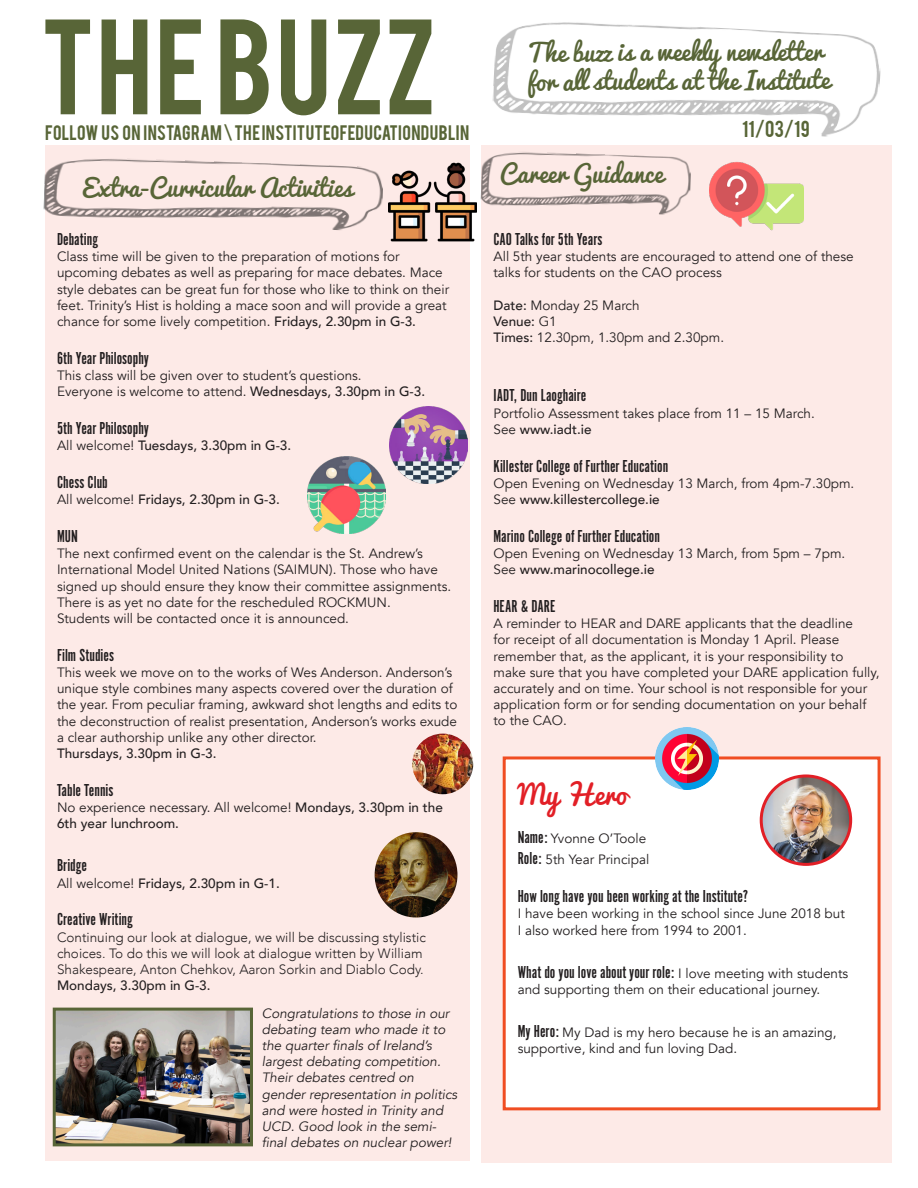
<style>
.page{position:relative;width:918px;height:1188px;background:#fff}
.page>*{position:absolute;margin:0;border:0;box-sizing:border-box;transform-origin:0 0}
.t1{font:106.5px "Bebas";letter-spacing:.02em;color:#586537}
.Body_Text{font:27px "Pacifico";color:#e21f26}
.Body_Text-2{font:24px "Pacifico";color:#586537}
.Body_Text-3{font:18px "Alternate Got No 1 D";color:#231f20}
.Body_Text-4{font:18px "Bebas";color:#586537}
.Body_Text-5{font:16.5px "Bebas";letter-spacing:.015em;color:#586537}
.Body_Text-6{font:13.5px/16.2px "Avenir";color:#231f20}
.Body_Text-7{font:500 13.5px/16.2px "Avenir";color:#231f20}
.Body_Text-8{font:italic 13.5px/16.2px "Avenir";color:#231f20}
.Body_Text-9{font:300 13.5px/16.2px "Avenir";color:#231f20}
.s1{font-weight:500}
.s2{font-weight:400}
.s3{font-family:"Alternate Got No 1 D";font-size:18px}
.s4{font-family:"Avenir";font-size:13.5px}
</style>
<div class="page">
<div style="left:482px;top:145px;width:410px;height:1017px;background:#fdeae7"></div>
<img style="left:492px;top:22px;width:389px;height:115px">
<div style="left:45px;top:145px;width:425px;height:1016px;background:#fdeae7"></div>
<img style="left:43px;top:159px;width:340px;height:71px">
<div style="left:504px;top:758px;width:375px;height:351px;background:#fff"></div>
<div style="left:503px;top:756px;width:378px;height:354px;border:3px solid #f04d22"></div>
<img style="left:762px;top:778px;width:89px;height:86px">
<div style="left:760px;top:774px;width:92px;height:92px;border:3px solid #e21f26;border-radius:50%"></div>
<img style="left:480px;top:150px;width:211px;height:65px">
<img style="left:656px;top:728px;width:62px;height:62px">
<img style="left:57px;top:1012px;width:192px;height:130px">
<div style="left:53px;top:1008px;width:200px;height:138px;border:3px solid #586537"></div>
<img style="left:389px;top:162px;width:88px;height:80px">
<img style="left:390px;top:406px;width:77px;height:78px">
<img style="left:308px;top:456px;width:77px;height:77px">
<img style="left:709px;top:162px;width:95px;height:69px">
<img style="left:412px;top:734px;width:61px;height:60px;border-radius:30px">
<img style="left:375px;top:832px;width:83px;height:86px">
<p class="t1" style="left:41px;top:-11px;width:397px">THE BUZZ</p>
<p class="Body_Text-5" style="left:45px;top:121px;width:425px">FOLLOW US ON INSTAGRAM \ THE INSTITUTEOFEDUCATIONDUBLIN</p>
<p class="Body_Text-4" style="left:742px;top:116px;width:69px">11/03/19</p>
<p class="Body_Text-2" style="left:82px;top:166px;width:272px">Extra-Curricular Activities</p>
<p class="Body_Text-2" style="left:527px;top:31px;width:297px">The buzz is a weekly newsletter</p>
<p class="Body_Text-2" style="left:527px;top:60px;width:304px">for all students at the Institute</p>
<p class="Body_Text-2" style="left:500px;top:153px;width:164px">Career Guidance</p>
<p class="Body_Text-3" style="left:57px;top:230px;width:42px">Debating</p>
<p class="Body_Text-6" style="left:57px;top:249px;width:394px">Class time will be given to the preparation of motions for upcoming debates as well as preparing for mace debates. Mace style debates can be great fun for those who like to think on their feet. Trinity’s Hist is holding a mace soon and will provide a great chance for some lively competition. <span class="s1">Fridays, 2.30pm in G-3.</span></p>
<p class="Body_Text-3" style="left:57px;top:348px;width:94px">6th Year Philosophy</p>
<p class="Body_Text-6" style="left:57px;top:367px;width:306px">This class will be given over to student’s questions.</p>
<p class="Body_Text-6" style="left:57px;top:384px;width:370px">Everyone is welcome to attend. <span class="s1">Wednesdays, 3.30pm in G-3.</span></p>
<p class="Body_Text-3" style="left:57px;top:419px;width:94px">5th Year Philosophy</p>
<p class="Body_Text-7" style="left:57px;top:437px;width:236px"><span class="s2">All welcome!</span> Tuesdays, 3.30pm in G-3.</p>
<p class="Body_Text-3" style="left:57px;top:473px;width:52px">Chess Club</p>
<p class="Body_Text-7" style="left:57px;top:491px;width:224px"><span class="s2">All welcome!</span> Fridays, 2.30pm in G-3.</p>
<p class="Body_Text-3" style="left:57px;top:527px;width:22px">MUN</p>
<p class="Body_Text-6" style="left:57px;top:546px;width:396px">The next confirmed event on the calendar is the St. Andrew’s International Model United Nations (SAIMUN). Those who have signed up should ensure they know their committee assignments.<br>There is as yet no date for the rescheduled ROCKMUN.</p>
<p class="Body_Text-6" style="left:57px;top:610px;width:294px">Students will be contacted once it is announced.</p>
<p class="Body_Text-3" style="left:57px;top:645px;width:59px">Film Studies</p>
<p class="Body_Text-6" style="left:57px;top:664px;width:402px">This week we move on to the works of Wes Anderson. Anderson’s unique style combines many aspects covered over the duration of the year. From peculiar framing, awkward shot lengths and edits to the deconstruction of realist presentation, Anderson’s works exude a clear authorship unlike any other director.</p>
<p class="Body_Text-7" style="left:57px;top:744px;width:161px">Thursdays, 3.30pm in G-3.</p>
<p class="Body_Text-3" style="left:57px;top:780px;width:58px">Table Tennis</p>
<p class="Body_Text-7" style="left:57px;top:798px;width:387px"><span class="s2">No experience necessary. All welcome!</span> Mondays, 3.30pm in the<br>6th year lunchroom.</p>
<p class="Body_Text-3" style="left:57px;top:856px;width:32px">Bridge</p>
<p class="Body_Text-7" style="left:57px;top:874px;width:224px"><span class="s2">All welcome!</span> Fridays, 2.30pm in G-1.</p>
<p class="Body_Text-3" style="left:57px;top:910px;width:77px">Creative Writing</p>
<p class="Body_Text-9" style="left:57px;top:929px;width:370px">Continuing our look at dialogue, we will be discussing stylistic choices. To do this we will look at dialogue written by William Shakespeare, Anton Chehkov, Aaron Sorkin and Diablo Cody.<br><span class="s1">Mondays, 3.30pm in G-3.</span></p>
<p class="Body_Text-8" style="left:262px;top:1005px;width:197px">Congratulations to those in our debating team who made it to the quarter finals of Ireland’s largest debating competition.<br>Their debates centred on gender representation in politics and were hosted in Trinity and<br>UCD. Good look in the semi&shy;final debates on nuclear power!</p>
<p class="Body_Text-3" style="left:494px;top:229px;width:111px">CAO Talks for 5th Years</p>
<p class="Body_Text-6" style="left:494px;top:249px;width:362px">All 5th year students are encouraged to attend one of these talks for students on the CAO process</p>
<p class="Body_Text-6" style="left:494px;top:297px;width:148px"><span class="s1">Date:</span> Monday 25 March</p>
<p class="Body_Text-7" style="left:494px;top:312px;width:65px">Venue: <span class="s2">G1</span></p>
<p class="Body_Text-6" style="left:494px;top:330px;width:232px"><span class="s1">Times:</span> 12.30pm, 1.30pm and 2.30pm.</p>
<p class="Body_Text-3" style="left:494px;top:386px;width:95px">IADT, Dun Laoghaire</p>
<p class="Body_Text-6" style="left:494px;top:405px;width:323px">Portfolio Assessment takes place from 11 – 15 March.</p>
<p class="Body_Text-7" style="left:494px;top:420px;width:100px"><span class="s2">See</span> www.iadt.ie</p>
<p class="Body_Text-3" style="left:494px;top:456px;width:176px">Killester College of Further Education</p>
<p class="Body_Text-6" style="left:494px;top:475px;width:362px">Open Evening on Wednesday 13 March, from 4pm-7.30pm.</p>
<p class="Body_Text-7" style="left:494px;top:490px;width:168px"><span class="s2">See</span> www.killestercollege.ie</p>
<p class="Body_Text-3" style="left:494px;top:526px;width:168px">Marino College of Further Education</p>
<p class="Body_Text-6" style="left:494px;top:546px;width:353px">Open Evening on Wednesday 13 March, from 5pm – 7pm.</p>
<p class="Body_Text-7" style="left:494px;top:561px;width:163px"><span class="s2">See</span> www.marinocollege.ie</p>
<p class="Body_Text-3" style="left:494px;top:597px;width:64px">HEAR &amp; DARE</p>
<p class="Body_Text-6" style="left:494px;top:616px;width:388px">A reminder to HEAR and DARE applicants that the deadline<br>for receipt of all documentation is Monday 1 April. Please remember that, as the applicant, it is your responsibility to<br>make sure that you have completed your DARE application fully, accurately and on time. Your school is not responsible for your application form or for sending documentation on your behalf to the CAO.</p>
<p class="Body_Text" style="left:518px;top:771px;width:111px">My Hero</p>
<p class="Body_Text-6" style="left:518px;top:830px;width:130px"><span class="s3">Name:</span> Yvonne O’Toole</p>
<p class="Body_Text-6" style="left:518px;top:852px;width:133px"><span class="s3">Role:</span> 5th Year Principal</p>
<p class="Body_Text-3" style="left:518px;top:887px;width:232px">How long have you been working at the Institute?</p>
<p class="Body_Text-6" style="left:518px;top:906px;width:329px">I have been working in the school since June 2018 but</p>
<p class="Body_Text-6" style="left:518px;top:922px;width:231px">I also worked here from 1994 to 2001.</p>
<p class="Body_Text-3" style="left:518px;top:962px;width:332px">What do you love about your role: <span class="s4">I love meeting with students</span></p>
<p class="Body_Text-6" style="left:518px;top:981px;width:304px">and supporting them on their educational journey.</p>
<p class="Body_Text-6" style="left:518px;top:1025px;width:320px"><span class="s3">My Hero:</span> My Dad is my hero because he is an amazing, supportive, kind and fun loving Dad.</p>
</div>
